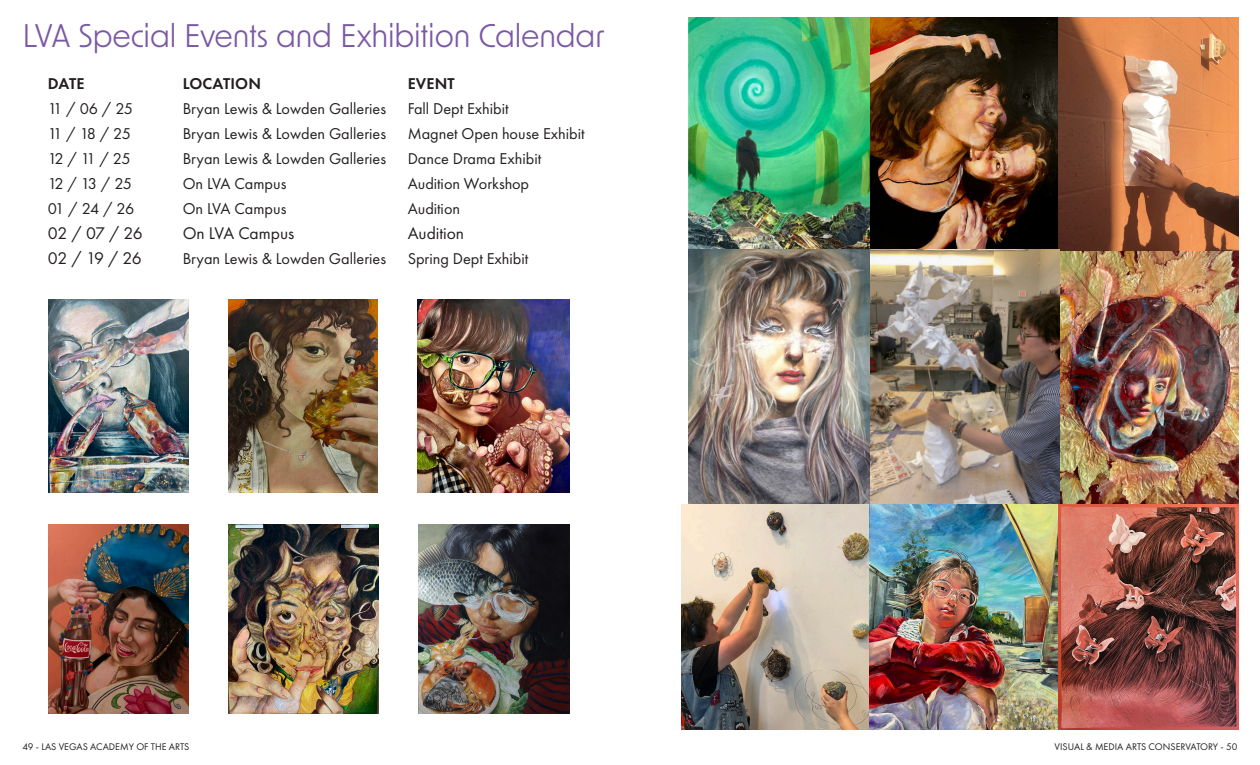
<style>
.page{position:relative;width:1260px;height:765px;background:#fff}
.page>*{position:absolute;margin:0;border:0;box-sizing:border-box;transform-origin:0 0}
.paragraph_in_table{font:31.25px "New Order";letter-spacing:-.005em;color:#7b58a4}
.t1{font:17.5px "Futura PT";color:#231f20}
.t2{font:16.25px "Futura PT";color:#231f20}
.t3{font:600 16.25px "Futura PT";letter-spacing:.01em;color:#231f20}
.t4{font:10px "Futura PT";color:#231f20}
</style>
<div class="page">
<img style="left:688px;top:18px;width:370px;height:487px">
<img style="left:1058px;top:18px;width:181px;height:712px">
<img style="left:682px;top:505px;width:188px;height:225px">
<img style="left:870px;top:505px;width:190px;height:225px">
<img style="left:48px;top:300px;width:141px;height:192px">
<img style="left:229px;top:300px;width:149px;height:192px">
<img style="left:417px;top:300px;width:153px;height:192px">
<img style="left:48px;top:525px;width:141px;height:189px">
<img style="left:228px;top:525px;width:151px;height:189px">
<img style="left:418px;top:525px;width:152px;height:189px">
<p class="paragraph_in_table" style="left:22px;top:16px;width:583px">LVA Special Events and Exhibition Calendar</p>
<p class="t3" style="left:48px;top:73px;width:38px">DATE</p>
<p class="t3" style="left:183px;top:73px;width:80px">LOCATION</p>
<p class="t3" style="left:408px;top:73px;width:49px">EVENT</p>
<p class="t2" style="left:48px;top:99px;width:87px">11 / 06 / 25</p>
<p class="t2" style="left:183px;top:99px;width:205px">Bryan Lewis &amp; Lowden Galleries</p>
<p class="t2" style="left:408px;top:99px;width:102px">Fall Dept Exhibit</p>
<p class="t2" style="left:48px;top:124px;width:85px">11 / 18 / 25</p>
<p class="t2" style="left:183px;top:124px;width:205px">Bryan Lewis &amp; Lowden Galleries</p>
<p class="t2" style="left:408px;top:124px;width:178px">Magnet Open house Exhibit</p>
<p class="t2" style="left:48px;top:149px;width:85px">12 / 11 / 25</p>
<p class="t2" style="left:183px;top:149px;width:205px">Bryan Lewis &amp; Lowden Galleries</p>
<p class="t2" style="left:408px;top:149px;width:135px">Dance Drama Exhibit</p>
<p class="t2" style="left:48px;top:174px;width:86px">12 / 13 / 25</p>
<p class="t2" style="left:183px;top:174px;width:105px">On LVA Campus</p>
<p class="t2" style="left:408px;top:174px;width:123px">Audition Workshop</p>
<p class="t2" style="left:48px;top:199px;width:88px">01 / 24 / 26</p>
<p class="t2" style="left:183px;top:199px;width:105px">On LVA Campus</p>
<p class="t2" style="left:408px;top:199px;width:54px">Audition</p>
<p class="t1" style="left:48px;top:223px;width:97px">02 / 07 / 26</p>
<p class="t1" style="left:183px;top:223px;width:113px">On LVA Campus</p>
<p class="t1" style="left:408px;top:223px;width:58px">Audition</p>
<p class="t1" style="left:48px;top:248px;width:96px">02 / 19 / 26</p>
<p class="t2" style="left:183px;top:249px;width:205px">Bryan Lewis &amp; Lowden Galleries</p>
<p class="t2" style="left:408px;top:249px;width:122px">Spring Dept Exhibit</p>
<p class="t4" style="left:22px;top:741px;width:168px">49 - LAS VEGAS ACADEMY OF THE ARTS</p>
<p class="t4" style="left:1055px;top:741px;width:184px">VISUAL &amp; MEDIA ARTS CONSERVATORY - 50</p>
</div>
